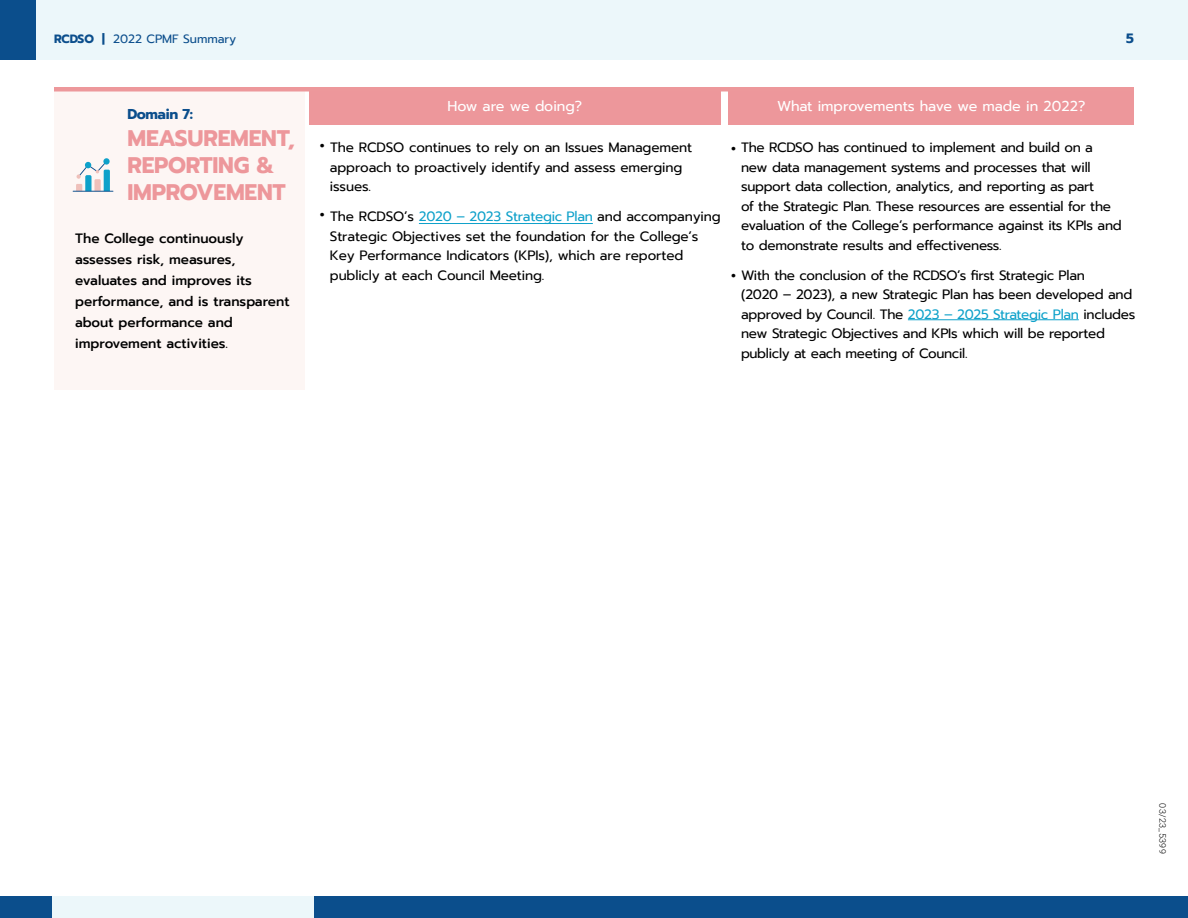
<style>
.page{position:relative;width:1188px;height:918px;background:#fff}
.page>*{position:absolute;margin:0;border:0;box-sizing:border-box;transform-origin:0 0}
.t1{font:700 22.5px/27px "Prompt";letter-spacing:-.01em;color:#ed979b}
.t2{font:14.25px "Prompt";color:#fff}
.t3{font:700 14.25px "Prompt";letter-spacing:-.02em;color:#0b4e8c}
.t4{font:13.5px/19.5px "Prompt";letter-spacing:-.02em;color:#000}
.t5{font:500 13.5px/21px "Prompt";color:#000}
.t6{font:700 13.5px "Prompt";color:#0b4e8c}
.t7{font:12px "Prompt";color:#0b4e8c}
.t8{font:300 9px "Roboto";letter-spacing:.035em;color:#000}
.s1{font-weight:700}
.s2{font-size:21px}
.s3{color:#0ea1ca}
</style>
<div class="page">
<div style="left:309px;top:87px;width:412px;height:37px;background:#ed979b"></div>
<div style="left:729px;top:87px;width:405px;height:37px;background:#ed979b"></div>
<div style="left:54px;top:92px;width:250px;height:298px;background:#fdf6f4"></div>
<div style="left:54px;top:87px;width:1080px;height:5px;background:#ed989b"></div>
<hr style="left:908px;top:319px;width:171px;height:1px;background:#0ea1ca">
<div style="left:0;top:0;width:1188px;height:60px;background:#ecf7fa"></div>
<div style="left:0;top:0;width:36px;height:60px;background:#0b4e8c"></div>
<div style="left:314px;top:896px;width:874px;height:22px;background:#0b4e8c"></div>
<div style="left:52px;top:896px;width:262px;height:22px;background:#ecf7fa"></div>
<div style="left:0;top:896px;width:52px;height:22px;background:#0b4e8c"></div>
<hr style="left:73px;top:191px;width:40px;height:1px;background:#0b4e8c">
<svg style="left:103px;top:158px;width:7px;height:7px"></svg>
<svg style="left:76px;top:161px;width:34px;height:30px"></svg>
<hr style="left:419px;top:223px;width:174px;height:1px;background:#0ea1ca">
<p class="t7" style="left:54px;top:30px;width:184px"><span class="s1">RCDSO |</span> 2022 CPMF Summary</p>
<p class="t6" style="left:1126px;top:28px;width:9px">5</p>
<h1 class="t3" style="left:128px;top:103px;width:67px">Domain 7:</h1>
<h1 class="t1" style="left:128px;top:124px;width:169px">MEASUREMENT,<br>REPORTING &amp;<br>IMPROVEMENT</h1>
<p class="t5" style="left:75px;top:228px;width:216px">The College continuously assesses risk, measures, evaluates and improves its performance, and is transparent about performance and improvement activities.</p>
<h2 class="t2" style="left:448px;top:96px;width:136px">How are we doing?</h2>
<p class="t4" style="left:330px;top:138px;width:364px;text-indent:-10px"><span class="s2">•</span> The RCDSO continues to rely on an Issues Management approach to proactively identify and assess emerging issues.</p>
<p class="t4" style="left:330px;top:207px;width:392px;text-indent:-10px"><span class="s2">•</span> The RCDSO’s <span class="s3">2020 – 2023 Strategic Plan</span> and accompanying Strategic Objectives set the foundation for the College’s Key Performance Indicators (KPIs), which are reported publicly at each Council Meeting.</p>
<h2 class="t2" style="left:777px;top:96px;width:310px">What improvements have we made in 2022?</h2>
<p class="t4" style="left:741px;top:138px;width:382px;text-indent:-10px"><span class="s2">•</span> The RCDSO has continued to implement and build on a new data management systems and processes that will support data collection, analytics, and reporting as part<br>of the Strategic Plan. These resources are essential for the evaluation of the College’s performance against its KPIs and to demonstrate results and effectiveness.</p>
<p class="t4" style="left:741px;top:265px;width:396px;text-indent:-10px"><span class="s2">•</span> With the conclusion of the RCDSO’s first Strategic Plan<br>(2020 – 2023), a new Strategic Plan has been developed and approved by Council. The <span class="s3">2023 – 2025 Strategic Plan</span> includes</p>
<p class="t4" style="left:741px;top:324px;width:366px">new Strategic Objectives and KPIs which will be reported publicly at each meeting of Council.</p>
<p class="t8" style="left:1169px;top:803px;width:52px;rotate:90deg">03/23_5399</p>
</div>
